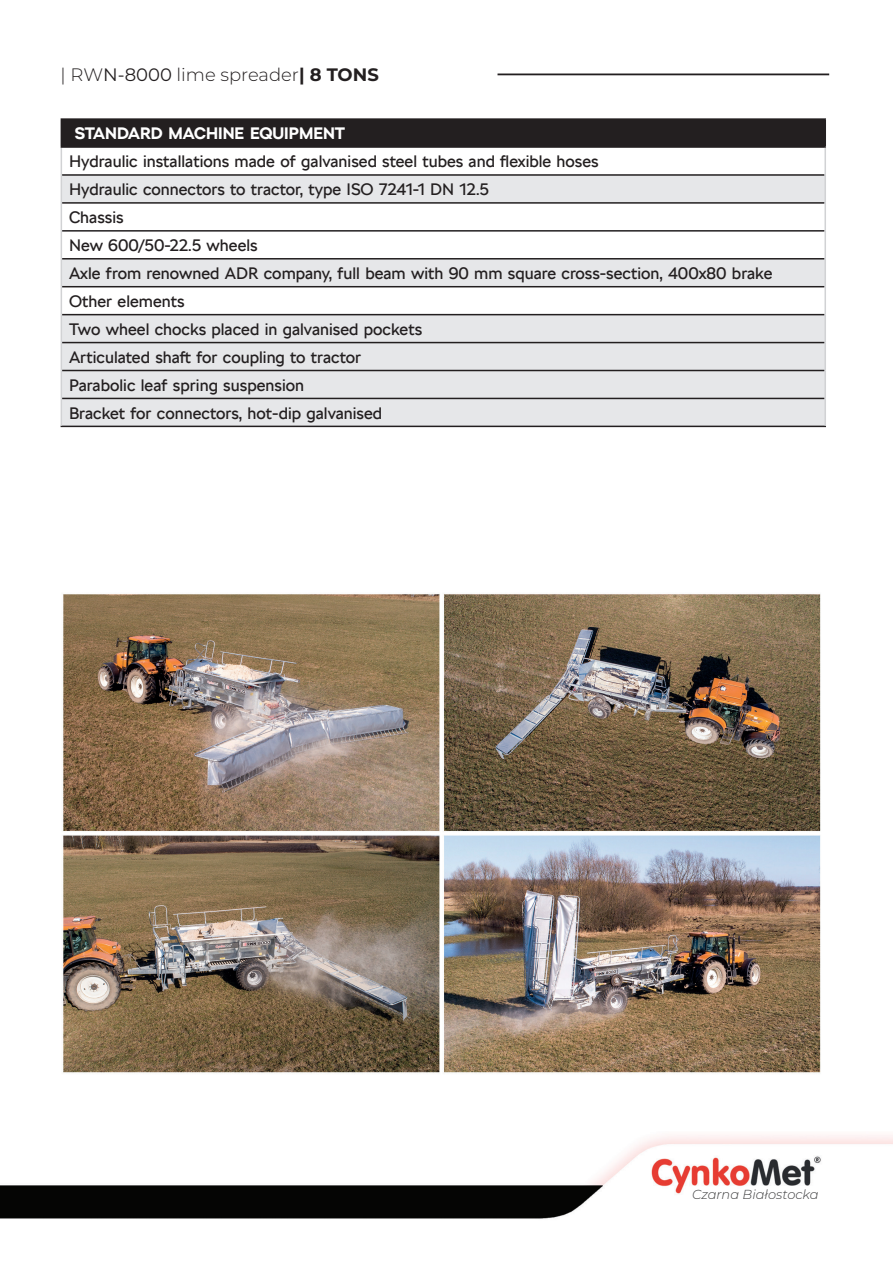
<style>
.page{position:relative;width:893px;height:1263px;background:#fff}
.page>*{position:absolute;margin:0;border:0;box-sizing:border-box;transform-origin:0 0}
.t1{font:300 18px "Montserrat";color:#231f20}
.t2{font:16.5px/27.9px "SKODA Next Arabic";color:#231f20}
.t3{font:700 16.5px "SKODA Next Arabic";color:#fff}
.t4{font:italic 300 13.05px "Montserrat";color:#3e3e3f}
.s1{font-weight:400}
.s2{font-weight:700}
</style>
<div class="page">
<div style="left:61px;top:119px;width:764px;height:28px;background:#231f20"></div>
<svg style="left:62px;top:176px;width:762px;height:250px;fill:#e6e7e9"></svg>
<hr style="left:61px;top:118px;width:765px;height:2px;background:#231f20">
<hr style="left:824px;top:120px;width:2px;height:26px;background:#231f20">
<hr style="left:61px;top:146px;width:765px;height:2px;background:#231f20">
<hr style="left:62px;top:174px;width:762px;height:2px;background:#231f20">
<hr style="left:62px;top:202px;width:762px;height:2px;background:#231f20">
<hr style="left:62px;top:230px;width:762px;height:2px;background:#231f20">
<hr style="left:62px;top:258px;width:762px;height:1px;background:#231f20">
<hr style="left:62px;top:286px;width:762px;height:1px;background:#231f20">
<hr style="left:62px;top:314px;width:762px;height:1px;background:#231f20">
<hr style="left:62px;top:342px;width:762px;height:1px;background:#231f20">
<hr style="left:62px;top:370px;width:762px;height:1px;background:#231f20">
<hr style="left:62px;top:398px;width:762px;height:1px;background:#231f20">
<hr style="left:61px;top:426px;width:765px;height:1px;background:#231f20">
<svg style="left:61px;top:147px;width:1px;height:279px"></svg>
<hr style="left:824px;top:148px;width:2px;height:27px;background:#d1d2d4">
<hr style="left:824px;top:175px;width:2px;height:28px;background:#d1d2d4">
<hr style="left:824px;top:203px;width:2px;height:28px;background:#d1d2d4">
<hr style="left:824px;top:231px;width:2px;height:28px;background:#d1d2d4">
<hr style="left:824px;top:259px;width:2px;height:28px;background:#d1d2d4">
<hr style="left:824px;top:287px;width:2px;height:28px;background:#d1d2d4">
<hr style="left:824px;top:315px;width:2px;height:28px;background:#d1d2d4">
<hr style="left:824px;top:343px;width:2px;height:27px;background:#d1d2d4">
<hr style="left:824px;top:370px;width:2px;height:28px;background:#d1d2d4">
<hr style="left:824px;top:398px;width:2px;height:28px;background:#d1d2d4">
<hr style="left:497px;top:74px;width:332px;height:1px;background:#231f20">
<img style="left:0;top:1135px;width:893px;height:84px">
<img style="left:62px;top:594px;width:759px;height:479px">
<p class="t1" style="left:61px;top:63px;width:320px">| RW<span class="s1">N-8000</span> lime spreader<span class="s2">| 8 TONS</span></p>
<p class="t3" style="left:75px;top:124px;width:272px">STANDARD MACHINE EQUIPMENT</p>
<p class="t2" style="left:69px;top:148px;width:705px">Hydraulic installations made of galvanised steel tubes and flexible hoses<br>Hydraulic connectors to tractor, type ISO 7241-1 DN 12.5<br>Chassis<br>New 600/50-22.5 wheels<br>Axle from renowned ADR company, full beam with 90 mm square cross-section, 400x80 brake Other elements<br>Two wheel chocks placed in galvanised pockets<br>Articulated shaft for coupling to tractor<br>Parabolic leaf spring suspension<br>Bracket for connectors, hot-dip galvanised</p>
<p class="t4" style="left:692px;top:1186px;width:128px">Czarna Białostocka</p>
</div>
